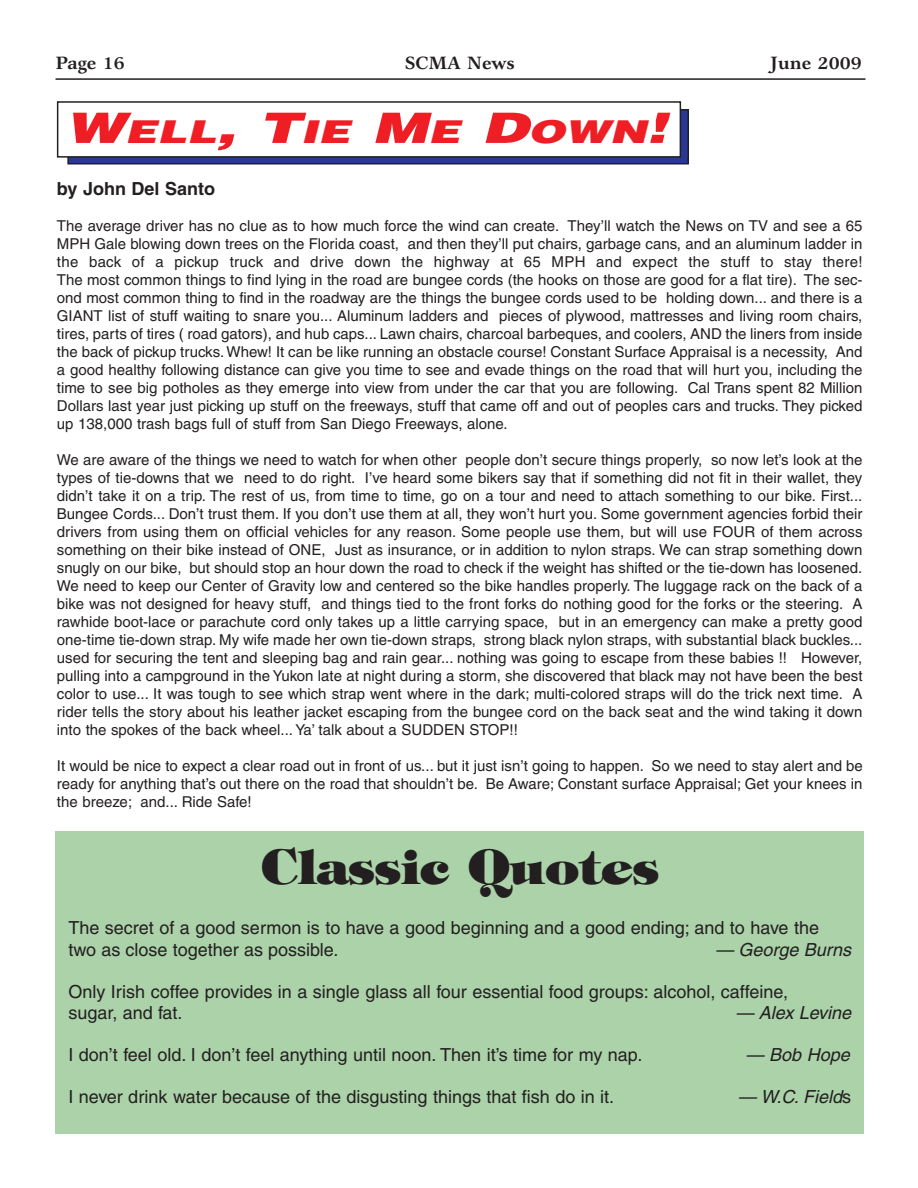
<style>
.page{position:relative;width:918px;height:1188px;background:#fff}
.page>*{position:absolute;margin:0;border:0;box-sizing:border-box;transform-origin:0 0}
.t1{font:800 48px "Tiffany";color:#231f20}
.t2{font:italic 900 31.5px "Helvetica";color:#ee1e24;scale:1.41 1}
.t3{font:18px/22.5px "Helvetica";color:#231f20}
.t4{font:italic 18px "Helvetica";color:#231f20}
.t5{font:700 18px "Garth Graphic";color:#231f20}
.t6{font:700 18px "Helvetica";color:#231f20}
.t7{font:15px/18px "Helvetica";color:#231f20;text-align:justify}
.s1{font-size:42px}
.s2{font-style:normal}
</style>
<div class="page">
<hr style="left:56px;top:78px;width:810px;height:2px;background:#231f20">
<div style="left:68px;top:110px;width:620px;height:54px;background:#293795"></div>
<div style="left:67px;top:109px;width:622px;height:56px;border:1px solid #231f20"></div>
<div style="left:58px;top:102px;width:622px;height:55px;background:#fff"></div>
<div style="left:57px;top:101px;width:624px;height:57px;border:1px solid #231f20"></div>
<div style="left:55px;top:832px;width:808px;height:302px;background:#abd2a9"></div>
<p class="t5" style="left:56px;top:56px;width:71px">Page 16</p>
<p class="t5" style="left:405px;top:56px;width:111px">SCMA News</p>
<p class="t5" style="left:770px;top:56px;width:93px">June 2009</p>
<h2 class="t2" style="left:65px;top:120px;width:434px"><span class="s1">W</span>ELL<span class="s1">, T</span>IE <span class="s1">M</span>E <span class="s1">D</span>OWN<span class="s1">!</span></h2>
<p class="t6" style="left:57px;top:182px;width:160px">by John Del Santo</p>
<p class="t7" style="left:57px;top:218px;width:807px">The average driver has no clue as to how much force the wind can create. They’ll watch the News on TV and see a 65<br>MPH Gale blowing down trees on the Florida coast, and then they’ll put chairs, garbage cans, and an aluminum ladder in the back of a pickup truck and drive down the highway at 65 MPH and expect the stuff to stay there!<br>The most common things to find lying in the road are bungee cords (the hooks on those are good for a flat tire). The sec&shy;ond most common thing to find in the roadway are the things the bungee cords used to be holding down... and there is a GIANT list of stuff waiting to snare you... Aluminum ladders and pieces of plywood, mattresses and living room chairs, tires, parts of tires ( road gators), and hub caps... Lawn chairs, charcoal barbeques, and coolers, AND the liners from inside the back of pickup trucks. Whew! It can be like running an obstacle course! Constant Surface Appraisal is a necessity, And a good healthy following distance can give you time to see and evade things on the road that will hurt you, including the time to see big potholes as they emerge into view from under the car that you are following. Cal Trans spent 82 Million Dollars last year just picking up stuff on the freeways, stuff that came off and out of peoples cars and trucks. They picked up 138,000 trash bags full of stuff from San Diego Freeways, alone.</p>
<p class="t7" style="left:57px;top:452px;width:807px">We are aware of the things we need to watch for when other people don’t secure things properly, so now let’s look at the types of tie-downs that we need to do right. I’ve heard some bikers say that if something did not fit in their wallet, they didn’t take it on a trip. The rest of us, from time to time, go on a tour and need to attach something to our bike. First...<br>Bungee Cords... Don’t trust them. If you don’t use them at all, they won’t hurt you. Some government agencies forbid their drivers from using them on official vehicles for any reason. Some people use them, but will use FOUR of them across something on their bike instead of ONE, Just as insurance, or in addition to nylon straps. We can strap something down snugly on our bike, but should stop an hour down the road to check if the weight has shifted or the tie-down has loosened.<br>We need to keep our Center of Gravity low and centered so the bike handles properly. The luggage rack on the back of a bike was not designed for heavy stuff, and things tied to the front forks do nothing good for the forks or the steering. A rawhide boot-lace or parachute cord only takes up a little carrying space, but in an emergency can make a pretty good one-time tie-down strap. My wife made her own tie-down straps, strong black nylon straps, with substantial black buckles... used for securing the tent and sleeping bag and rain gear... nothing was going to escape from these babies !! However, pulling into a campground in the Yukon late at night during a storm, she discovered that black may not have been the best color to use... It was tough to see which strap went where in the dark; multi-colored straps will do the trick next time. A rider tells the story about his leather jacket escaping from the bungee cord on the back seat and the wind taking it down into the spokes of the back wheel... Ya’ talk about a SUDDEN STOP!!</p>
<p class="t7" style="left:57px;top:758px;width:808px">It would be nice to expect a clear road out in front of us... but it just isn’t going to happen. So we need to stay alert and be ready for anything that’s out there on the road that shouldn’t be. Be Aware; Constant surface Appraisal; Get your knees in the breeze; and... Ride Safe!</p>
<h1 class="t1" style="left:261px;top:848px;width:400px">Classic Quotes</h1>
<p class="t3" style="left:68px;top:918px;width:752px">The secret of a good sermon is to have a good beginning and a good ending; and to have the two as close together as possible.</p>
<p class="t4" style="left:715px;top:943px;width:141px">— George Burns</p>
<p class="t3" style="left:68px;top:983px;width:721px;line-height:21px">Only Irish coffee provides in a single glass all four essential food groups: alcohol, caffeine, sugar, and fat.</p>
<p class="t4" style="left:736px;top:1006px;width:121px">— Alex Levine</p>
<p class="t3" style="left:68px;top:1045px;width:575px">I don’t feel old. I don’t feel anything until noon. Then it’s time for my nap.</p>
<p class="t4" style="left:746px;top:1048px;width:109px">— Bob Hope</p>
<p class="t3" style="left:68px;top:1087px;width:547px">I never drink water because of the disgusting things that fish do in it.</p>
<p class="t4" style="left:738px;top:1090px;width:115px">— W.C. Field<span class="s2">s</span></p>
</div>
